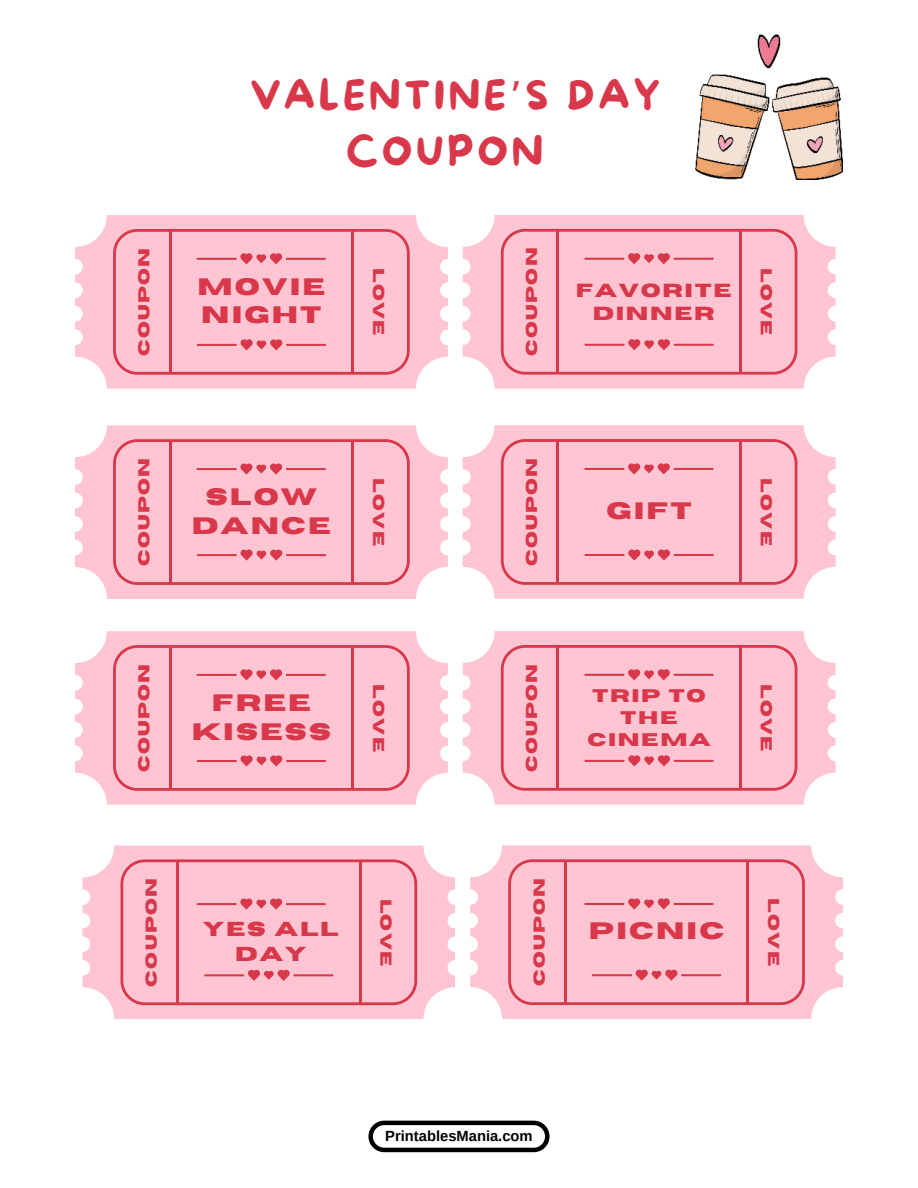
<style>
.page{position:relative;width:918px;height:1188px;background:#fff}
.page>*{position:absolute;margin:0;border:0;box-sizing:border-box;transform-origin:0 0}
.t1{font:39.6px/56.1px "More Sugar";letter-spacing:.09em;color:#d9374a;text-align:center}
.t2{font:700 23.7px/28.7px "Horizon";letter-spacing:.09em;color:#d9374a;text-align:center}
.t3{font:700 20.1px/25px "Horizon";letter-spacing:.09em;color:#d9374a;text-align:center}
.t4{font:700 18.9px/22.8px "Horizon";letter-spacing:.09em;color:#d9374a;text-align:center}
.t5{font:700 18.15px/22px "Horizon";letter-spacing:.09em;color:#d9374a;text-align:center}
.t6{font:700 15.75px "Horizon";letter-spacing:.09em;color:#d9374a}
.t7{font:700 14.7px "Arimo";color:#000}
.s1{font-family:"Noto Sans Gurmukhi"}
</style>
<div class="page">
<svg style="left:75px;top:215px;width:372px;height:174px;fill:#ffc5d2"></svg>
<svg style="left:75px;top:425px;width:372px;height:174px;fill:#ffc5d2"></svg>
<svg style="left:75px;top:631px;width:372px;height:174px;fill:#ffc5d2"></svg>
<svg style="left:82px;top:846px;width:373px;height:173px;fill:#ffc5d2"></svg>
<svg style="left:463px;top:215px;width:372px;height:173px;fill:#ffc5d2"></svg>
<svg style="left:463px;top:425px;width:372px;height:174px;fill:#ffc5d2"></svg>
<svg style="left:463px;top:631px;width:372px;height:174px;fill:#ffc5d2"></svg>
<svg style="left:470px;top:845px;width:372px;height:174px;fill:#ffc5d2"></svg>
<svg style="left:113px;top:229px;width:297px;height:146px;background:#fbb7c5"></svg>
<svg style="left:113px;top:439px;width:297px;height:146px;background:#fbb7c5"></svg>
<svg style="left:113px;top:645px;width:297px;height:146px;background:#fbb7c5"></svg>
<svg style="left:121px;top:859px;width:296px;height:146px;background:#fbb8c5"></svg>
<svg style="left:501px;top:229px;width:296px;height:146px;background:#fbb8c5"></svg>
<svg style="left:501px;top:439px;width:296px;height:146px;background:#fbb7c5"></svg>
<svg style="left:501px;top:645px;width:296px;height:146px;background:#fbb8c5"></svg>
<svg style="left:508px;top:859px;width:297px;height:146px;background:#fbb8c5"></svg>
<svg style="left:368px;top:1121px;width:181px;height:31px"></svg>
<img style="left:695px;top:34px;width:148px;height:145px">
<p class="t6" style="left:134px;top:356px;width:110px;rotate:-90deg">COUPON</p>
<p class="t6" style="left:134px;top:566px;width:110px;rotate:-90deg">COUPON</p>
<p class="t6" style="left:134px;top:772px;width:110px;rotate:-90deg">COUPON</p>
<h1 class="t1" style="left:250px;top:66px;width:412px">VALENTINE<span class="s1">’</span>S DAY<br>COUPON</h1>
<h2 class="t2" style="left:198px;top:273px;width:129px;text-align:left">MOVIE<br>NIGHT</h2>
<p class="t6" style="left:389px;top:268px;width:69px;rotate:90deg">LOVE</p>
<p class="t6" style="left:522px;top:356px;width:110px;rotate:-90deg">COUPON</p>
<p class="t4" style="left:576px;top:280px;width:157px">FAVORITE<br>DINNER</p>
<p class="t6" style="left:776px;top:268px;width:69px;rotate:90deg">LOVE</p>
<h2 class="t2" style="left:192px;top:483px;width:140px">SLOW<br>DANCE</h2>
<p class="t6" style="left:389px;top:478px;width:69px;rotate:90deg">LOVE</p>
<h2 class="t2" style="left:192px;top:689px;width:141px">FREE<br>KISESS</h2>
<p class="t6" style="left:389px;top:684px;width:69px;rotate:90deg">LOVE</p>
<p class="t6" style="left:522px;top:566px;width:110px;rotate:-90deg">COUPON</p>
<p class="t6" style="left:522px;top:772px;width:110px;rotate:-90deg">COUPON</p>
<h2 class="t2" style="left:606px;top:497px;width:87px">GIFT</h2>
<p class="t6" style="left:776px;top:478px;width:69px;rotate:90deg">LOVE</p>
<p class="t5" style="left:587px;top:685px;width:125px">TRIP TO<br>THE<br>CINEMA</p>
<p class="t6" style="left:776px;top:684px;width:69px;rotate:90deg">LOVE</p>
<p class="t6" style="left:141px;top:987px;width:110px;rotate:-90deg">COUPON</p>
<p class="t3" style="left:203px;top:917px;width:137px">YES ALL<br>DAY</p>
<p class="t6" style="left:396px;top:899px;width:69px;rotate:90deg">LOVE</p>
<p class="t6" style="left:529px;top:986px;width:110px;rotate:-90deg">COUPON</p>
<h2 class="t2" style="left:589px;top:917px;width:137px">PICNIC</h2>
<p class="t6" style="left:784px;top:898px;width:69px;rotate:90deg">LOVE</p>
<p class="t7" style="left:385px;top:1126px;width:149px">PrintablesMania.com</p>
</div>
